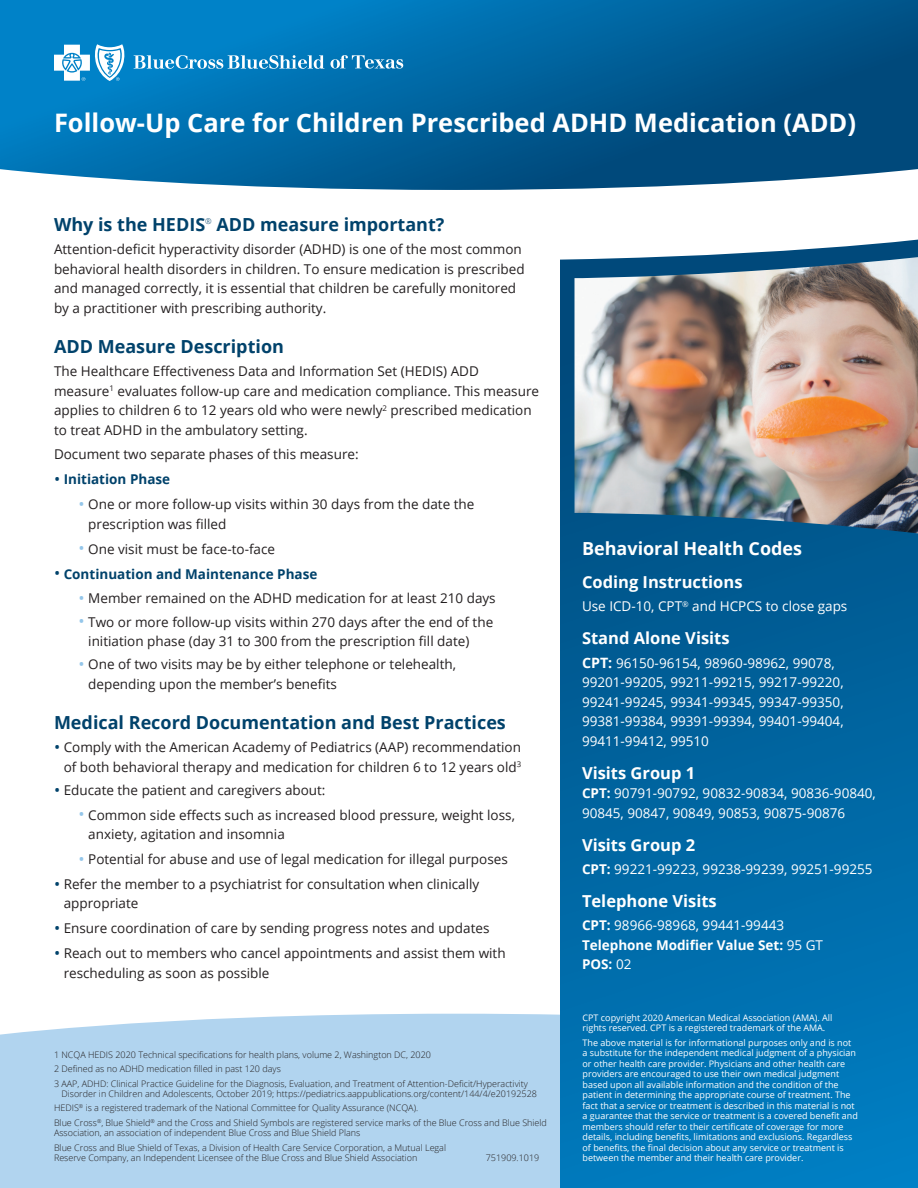
<style>
.page{position:relative;width:918px;height:1188px;background:#fff}
.page>*{position:absolute;margin:0;border:0;box-sizing:border-box;transform-origin:0 0}
.t1{font:700 25.5px "Open Sans";color:#fff}
.t2{font:700 18px "Open Sans";color:#00426b}
.t3{font:700 18px "Open Sans";color:#fff}
.t4{font:700 16.5px "Open Sans";color:#fff}
.t5{font:13.5px/19.5px "Open Sans";color:#231f20}
.t6{font:13.5px/19.5px "Open Sans";color:#fff}
.t7{font:700 13.5px/19.5px "Open Sans";color:#fff}
.t8{font:700 13.5px "Open Sans";color:#00426b}
.t9{font:300 9px/10.5px "Open Sans";color:#231f20}
.t10{font:9px/10.5px "Open Sans";color:#fff}
.t11{font:300 7.8px "Open Sans";color:#00426b}
.s1{font-weight:400;font-size:16.5px}
.s2{font-size:16.5px;color:#94c6ea}
.s3{font-size:16.5px;color:#00426b}
.s4{font-weight:700;font-size:14.25px}
.s5{font-weight:700}
.s6{font-weight:400}
</style>
<div class="page">
<div style="left:0;top:1014px;width:561px;height:174px;background:#b1d4ef"></div>
<div style="left:561px;top:197px;width:357px;height:991px;background:linear-gradient(to bottom,#004170,#007dc1)"></div>
<svg style="left:560px;top:197px;width:358px;height:64px"></svg>
<img style="left:574px;top:257px;width:344px;height:276px">
<svg style="left:0;top:0;width:918px;height:190px;background:#0969a2"></svg>
<svg style="left:54px;top:44px;width:71px;height:37px"></svg>
<svg style="left:134px;top:55px;width:190px;height:14px"></svg>
<svg style="left:330px;top:55px;width:73px;height:14px"></svg>
<p class="t1" style="left:54px;top:105px;width:804px">Follow-Up Care for Children Prescribed ADHD Medication (ADD)</p>
<p class="t2" style="left:54px;top:212px;width:153px">Why is the HEDIS</p>
<p class="t11" style="left:205px;top:216px;width:8px">®</p>
<p class="t2" style="left:216px;top:212px;width:229px">ADD measure important?</p>
<p class="t5" style="left:54px;top:239px;width:472px">Attention-deficit hyperactivity disorder (ADHD) is one of the most common behavioral health disorders in children. To ensure medication is prescribed and managed correctly, it is essential that children be carefully monitored by a practitioner with prescribing authority.</p>
<p class="t2" style="left:54px;top:334px;width:231px">ADD Measure Description</p>
<p class="t5" style="left:54px;top:361px;width:487px">The Healthcare Effectiveness Data and Information Set (HEDIS) ADD measure<sup>1</sup> evaluates follow-up care and medication compliance. This measure applies to children 6 to 12 years old who were newly<sup>2</sup> prescribed medication to treat ADHD in the ambulatory setting.</p>
<p class="t5" style="left:54px;top:444px;width:306px">Document two separate phases of this measure:</p>
<p class="t8" style="left:54px;top:470px;width:118px"><span class="s1">•</span> Initiation Phase</p>
<p class="t5" style="left:88px;top:494px;width:388px;text-indent:-10px"><span class="s2">•</span> One or more follow-up visits within 30 days from the date the prescription was filled</p>
<p class="t5" style="left:79px;top:539px;width:198px"><span class="s2">•</span> One visit must be face-to-face</p>
<p class="t8" style="left:54px;top:564px;width:265px"><span class="s1">•</span> Continuation and Maintenance Phase</p>
<p class="t5" style="left:79px;top:588px;width:419px"><span class="s2">•</span> Member remained on the ADHD medication for at least 210 days</p>
<p class="t5" style="left:88px;top:612px;width:406px;text-indent:-10px"><span class="s2">•</span> Two or more follow-up visits within 270 days after the end of the initiation phase (day 31 to 300 from the prescription fill date)</p>
<p class="t5" style="left:88px;top:654px;width:369px;text-indent:-10px"><span class="s2">•</span> One of two visits may be by either telephone or telehealth, depending upon the member’s benefits</p>
<p class="t2" style="left:54px;top:709px;width:453px">Medical Record Documentation and Best Practices</p>
<p class="t5" style="left:54px;top:737px;width:469px;text-align:right"><span class="s3">•</span> Comply with the American Academy of Pediatrics (AAP) recommendation of both behavioral therapy and medication for children 6 to 12 years old<sup>3</sup></p>
<p class="t5" style="left:54px;top:780px;width:273px"><span class="s3">•</span> Educate the patient and caregivers about:</p>
<p class="t5" style="left:88px;top:805px;width:428px;text-indent:-10px"><span class="s2">•</span> Common side effects such as increased blood pressure, weight loss, anxiety, agitation and insomnia</p>
<p class="t5" style="left:79px;top:849px;width:431px"><span class="s2">•</span> Potential for abuse and use of legal medication for illegal purposes</p>
<p class="t5" style="left:64px;top:874px;width:417px;text-indent:-10px"><span class="s3">•</span> Refer the member to a psychiatrist for consultation when clinically appropriate</p>
<p class="t5" style="left:54px;top:918px;width:437px"><span class="s3">•</span> Ensure coordination of care by sending progress notes and updates</p>
<p class="t5" style="left:64px;top:943px;width:443px;text-indent:-10px"><span class="s3">•</span> Reach out to members who cancel appointments and assist them with rescheduling as soon as possible</p>
<p class="t9" style="left:54px;top:1049px;width:379px">1 NCQA HEDIS 2020 Technical specifications for health plans, volume 2, Washington DC, 2020</p>
<p class="t9" style="left:54px;top:1064px;width:228px">2 Defined as no ADHD medication filled in past 120 days</p>
<p class="t9" style="left:61px;top:1078px;width:477px;text-indent:-7px">3 AAP, ADHD: Clinical Practice Guideline for the Diagnosis, Evaluation, and Treatment of Attention-Deficit/Hyperactivity<br>Disorder in Children and Adolescents, October 2019; https://pediatrics.aappublications.org/content/144/4/e20192528</p>
<p class="t9" style="left:54px;top:1103px;width:366px">HEDIS<sup>®</sup> is a registered trademark of the National Committee for Quality Assurance (NCQA).</p>
<p class="t9" style="left:54px;top:1117px;width:494px">Blue Cross<sup>®</sup>, Blue Shield<sup>®</sup> and the Cross and Shield Symbols are registered service marks of the Blue Cross and Blue Shield<br>Association, an association of independent Blue Cross and Blue Shield Plans</p>
<p class="t9" style="left:54px;top:1142px;width:394px">Blue Cross and Blue Shield of Texas, a Division of Health Care Service Corporation, a Mutual Legal<br>Reserve Company, an Independent Licensee of the Blue Cross and Blue Shield Association</p>
<p class="t9" style="left:486px;top:1152px;width:55px">751909.1019</p>
<p class="t3" style="left:582px;top:536px;width:222px">Behavioral Health Codes</p>
<p class="t4" style="left:582px;top:570px;width:162px">Coding Instructions</p>
<p class="t6" style="left:582px;top:596px;width:267px">Use ICD-10, CPT<sup>®</sup> and HCPCS to close gaps</p>
<p class="t4" style="left:582px;top:627px;width:149px">Stand Alone Visits</p>
<p class="t6" style="left:582px;top:653px;width:254px"><span class="s4">CPT:</span> 96150-96154, 98960-98962, 99078,</p>
<p class="t6" style="left:582px;top:672px;width:263px">99201-99205, 99211-99215, 99217-99220,</p>
<p class="t6" style="left:582px;top:692px;width:263px">99241-99245, 99341-99345, 99347-99350,</p>
<p class="t6" style="left:582px;top:711px;width:263px">99381-99384, 99391-99394, 99401-99404,</p>
<p class="t6" style="left:582px;top:731px;width:128px">99411-99412, 99510</p>
<p class="t4" style="left:582px;top:761px;width:115px">Visits Group 1</p>
<p class="t6" style="left:582px;top:783px;width:295px"><span class="s5">CPT:</span> 90791-90792, 90832-90834, 90836-90840,<br>90845, 90847, 90849, 90853, 90875-90876</p>
<p class="t4" style="left:582px;top:833px;width:115px">Visits Group 2</p>
<p class="t6" style="left:582px;top:859px;width:292px"><span class="s5">CPT:</span> 99221-99223, 99238-99239, 99251-99255</p>
<p class="t4" style="left:582px;top:889px;width:136px">Telephone Visits</p>
<p class="t7" style="left:582px;top:915px;width:243px">CPT: <span class="s6">98966-98968, 99441-99443<br></span>Telephone Modifier Value Set: <span class="s6">95 GT<br></span>POS: <span class="s6">02</span></p>
<p class="t10" style="left:583px;top:1012px;width:252px">CPT copyright 2020 American Medical Association (AMA). All rights reserved. CPT is a registered trademark of the AMA.</p>
<p class="t10" style="left:583px;top:1037px;width:277px">The above material is for informational purposes only and is not a substitute for the independent medical judgment of a physician or other health care provider. Physicians and other health care providers are encouraged to use their own medical judgment based upon all available information and the condition of the patient in determining the appropriate course of treatment. The fact that a service or treatment is described in this material is not a guarantee that the service or treatment is a covered benefit and members should refer to their certificate of coverage for more details, including benefits, limitations and exclusions. Regardless of benefits, the final decision about any service or treatment is between the member and their health care provider.</p>
</div>
